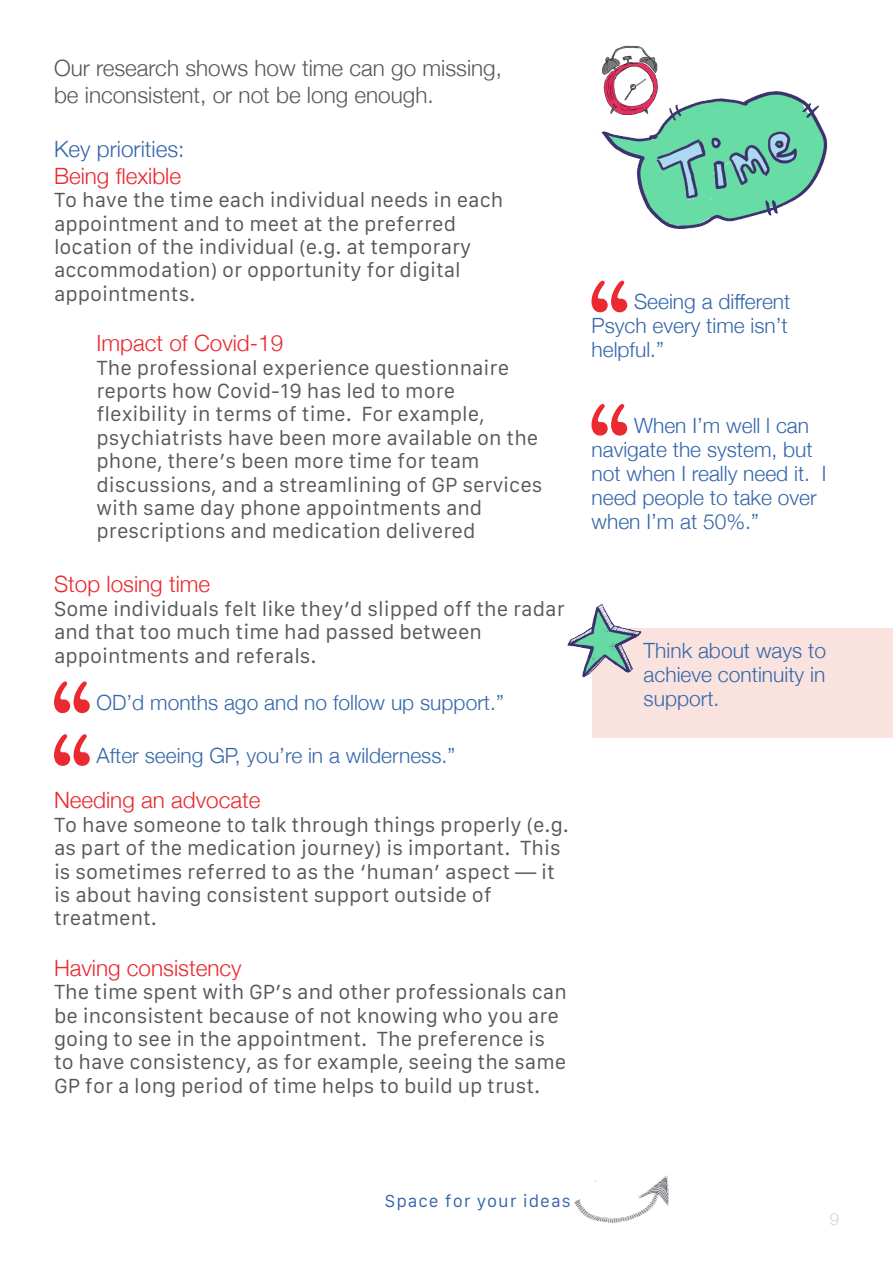
<style>
.page{position:relative;width:893px;height:1263px;background:#fff}
.page>*{position:absolute;margin:0;border:0;box-sizing:border-box;transform-origin:0 0}
.t1{font:300 22.5px "Helvetica Neue";color:#eb272f}
.t2{font:300 22.5px "Helvetica Neue";color:#57585a}
.t3{font:300 22.5px "Helvetica Neue";color:#3666ac}
.t4{font:300 21px/24px "Helvetica Neue";color:#3566ab}
.t5{font:19.5px/23.4px "Galvji";color:#57585a}
.t6{font:16.5px "Galvji";letter-spacing:.06em;color:#3565a9}
.t7{font:100 16.5px "Helvetica Neue";color:#bcbdc0}
</style>
<div class="page">
<img style="left:601px;top:91px;width:227px;height:138px">
<svg style="left:591px;top:281px;width:36px;height:31px"></svg>
<svg style="left:591px;top:404px;width:36px;height:32px"></svg>
<svg style="left:54px;top:681px;width:36px;height:32px"></svg>
<svg style="left:54px;top:734px;width:36px;height:32px"></svg>
<img style="left:602px;top:45px;width:64px;height:69px">
<div style="left:593px;top:628px;width:300px;height:109px;background:#fae3de"></div>
<img style="left:567px;top:604px;width:75px;height:78px">
<img style="left:574px;top:1175px;width:95px;height:49px">
<p class="t2" style="left:54px;top:50px;width:450px">Our research shows how time can go missing,</p>
<p class="t2" style="left:54px;top:77px;width:381px">be inconsistent, or not be long enough.</p>
<p class="t3" style="left:54px;top:131px;width:132px">Key priorities:</p>
<p class="t1" style="left:54px;top:158px;width:129px">Being flexible</p>
<p class="t5" style="left:54px;top:189px;width:451px">To have the time each individual needs in each</p>
<p class="t5" style="left:54px;top:212px;width:404px">appointment and to meet at the preferred</p>
<p class="t5" style="left:54px;top:236px;width:419px">location of the individual (e.g. at temporary</p>
<p class="t5" style="left:54px;top:259px;width:408px">accommodation) or opportunity for digital</p>
<p class="t5" style="left:54px;top:283px;width:143px">appointments.</p>
<p class="t1" style="left:97px;top:325px;width:188px">Impact of Covid-19</p>
<p class="t5" style="left:97px;top:356px;width:414px">The professional experience questionnaire</p>
<p class="t5" style="left:97px;top:380px;width:360px">reports how Covid-19 has led to more</p>
<p class="t5" style="left:97px;top:403px;width:390px">flexibility in terms of time. For example,</p>
<p class="t5" style="left:97px;top:427px;width:448px">psychiatrists have been more available on the phone, there’s been more time for team discussions, and a streamlining of GP services with same day phone appointments and</p>
<p class="t5" style="left:97px;top:520px;width:380px">prescriptions and medication delivered</p>
<p class="t1" style="left:54px;top:566px;width:158px">Stop losing time</p>
<p class="t5" style="left:54px;top:598px;width:512px">Some individuals felt like they’d slipped off the radar and that too much time had passed between</p>
<p class="t5" style="left:54px;top:644px;width:264px">appointments and referals.</p>
<p class="t4" style="left:97px;top:689px;width:409px">OD’d months ago and no follow up support.”</p>
<p class="t4" style="left:97px;top:742px;width:360px">After seeing GP, you’re in a wilderness.”</p>
<p class="t1" style="left:54px;top:782px;width:208px">Needing an advocate</p>
<p class="t5" style="left:54px;top:814px;width:516px">To have someone to talk through things properly (e.g. as part of the medication journey) is important. This is sometimes referred to as the ‘human’ aspect — it is about having consistent support outside of</p>
<p class="t5" style="left:54px;top:907px;width:105px">treatment.</p>
<p class="t1" style="left:54px;top:950px;width:189px">Having consistency</p>
<p class="t5" style="left:54px;top:981px;width:514px">The time spent with GP’s and other professionals can be inconsistent because of not knowing who you are going to see in the appointment. The preference is to have consistency, as for example, seeing the same GP for a long period of time helps to build up trust.</p>
<p class="t4" style="left:591px;top:288px;width:200px;text-indent:43px">Seeing a different<br>Psych every time isn’t helpful.”</p>
<p class="t4" style="left:591px;top:412px;width:236px;text-indent:43px">When I’m well l can navigate the system, but not when I really need it. I need people to take over when I’m at 50%.”</p>
<p class="t4" style="left:644px;top:637px;width:184px">Think about ways to achieve continuity in</p>
<p class="t4" style="left:644px;top:685px;width:77px">support.</p>
<p class="t6" style="left:385px;top:1191px;width:187px">Space for your ideas</p>
<p class="t7" style="left:830px;top:1206px;width:11px">9</p>
</div>
